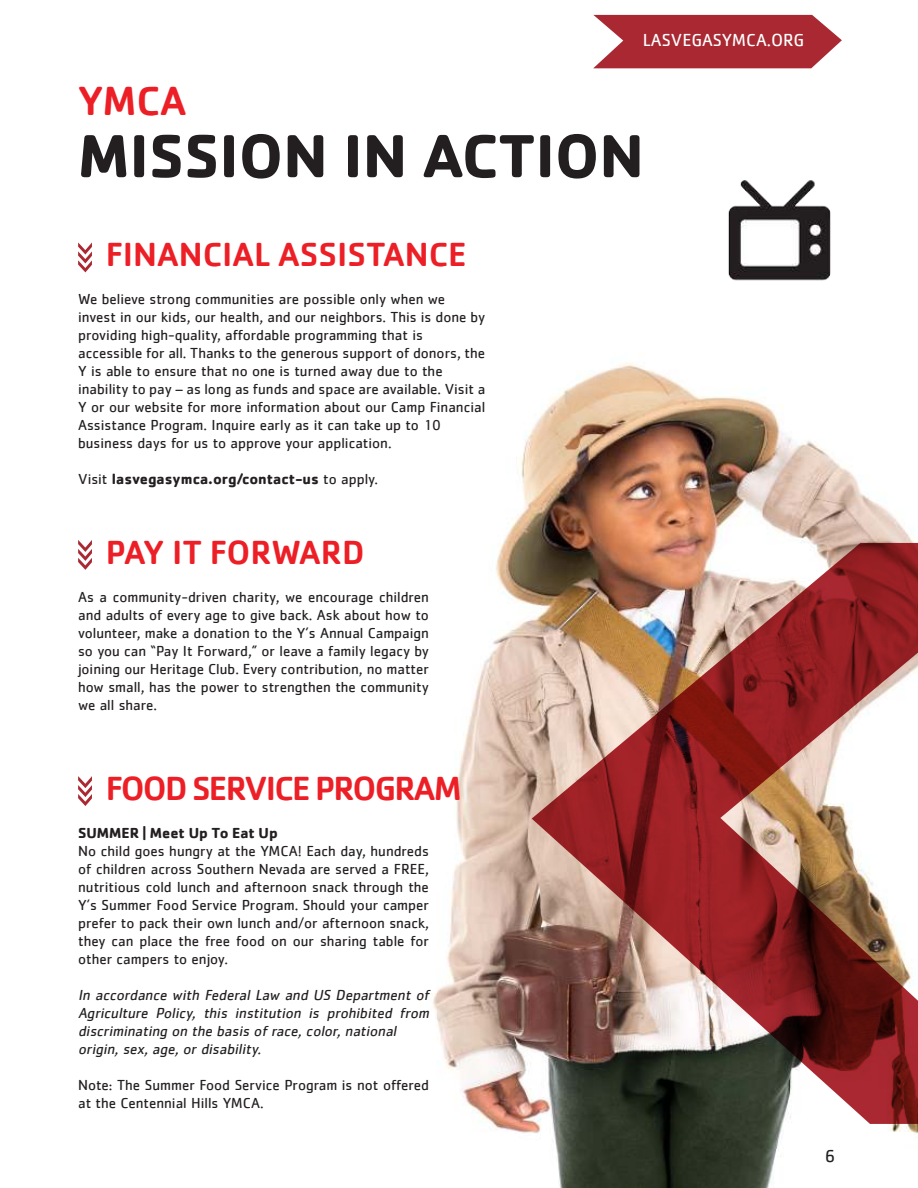
<style>
.page{position:relative;width:918px;height:1188px;background:#fff}
.page>*{position:absolute;margin:0;border:0;box-sizing:border-box;transform-origin:0 0}
.t1{font:700 63px "Cachet";color:#231f20}
.t2{font:500 42px "Cachet";color:#ed1f26}
.t3{font:500 34.5px "Cachet";letter-spacing:-.01em;color:#ed1f26}
.t4{font:500 34.5px "Cachet";letter-spacing:-.05em;color:#ed1f26}
.t5{font:18px "Cachet";color:#fff}
.t6{font:18px "Cachet";color:#231f20}
.t7{font:15px/18px "Cachet";color:#231f20}
.t8{font:italic 15px/18px "Cachet";color:#231f20}
.t9{font:700 15px "Cachet";color:#231f20}
.s1{font-weight:400}
</style>
<div class="page">
<img style="left:432px;top:363px;width:486px;height:825px">
<img style="left:728px;top:180px;width:103px;height:101px">
<svg style="left:593px;top:15px;width:249px;height:53px;background:#b3424a"></svg>
<svg style="left:78px;top:242px;width:14px;height:30px"></svg>
<svg style="left:78px;top:540px;width:14px;height:30px"></svg>
<svg style="left:78px;top:776px;width:14px;height:30px"></svg>
<img style="left:532px;top:543px;width:386px;height:581px">
<p class="t5" style="left:643px;top:31px;width:163px">LASVEGASYMCA.ORG</p>
<h2 class="t2" style="left:78px;top:81px;width:110px">YMCA</h2>
<h1 class="t1" style="left:78px;top:127px;width:568px">MISSION IN ACTION</h1>
<h3 class="t3" style="left:106px;top:239px;width:363px">FINANCIAL ASSISTANCE</h3>
<p class="t7" style="left:78px;top:291px;width:409px">We believe strong communities are possible only when we invest in our kids, our health, and our neighbors. This is done by providing high-quality, affordable programming that is accessible for all. Thanks to the generous support of donors, the Y is able to ensure that no one is turned away due to the inability to pay – as long as funds and space are available. Visit a Y or our website for more information about our Camp Financial Assistance Program. Inquire early as it can take up to 10 business days for us to approve your application.</p>
<p class="t9" style="left:78px;top:472px;width:302px"><span class="s1">Visit</span> lasvegasymca.org/contact-us <span class="s1">to apply.</span></p>
<h3 class="t3" style="left:106px;top:536px;width:260px">PAY IT FORWARD</h3>
<p class="t7" style="left:78px;top:588px;width:352px;text-align:justify">As a community-driven charity, we encourage children and adults of every age to give back. Ask about how to volunteer, make a donation to the Y’s Annual Campaign so you can “Pay It Forward,” or leave a family legacy by joining our Heritage Club. Every contribution, no matter how small, has the power to strengthen the community we all share.</p>
<h3 class="t4" style="left:106px;top:772px;width:358px">FOOD SERVICE PROGRAM</h3>
<p class="t9" style="left:78px;top:826px;width:201px">SUMMER | Meet Up To Eat Up</p>
<p class="t7" style="left:78px;top:842px;width:352px;text-align:justify">No child goes hungry at the YMCA! Each day, hundreds of children across Southern Nevada are served a FREE, nutritious cold lunch and afternoon snack through the Y’s Summer Food Service Program. Should your camper prefer to pack their own lunch and/or afternoon snack, they can place the free food on our sharing table for other campers to enjoy.</p>
<p class="t8" style="left:78px;top:986px;width:355px">In accordance with Federal Law and US Department of Agriculture Policy, this institution is prohibited from discriminating on the basis of race, color, national origin, sex, age, or disability.</p>
<p class="t7" style="left:78px;top:1076px;width:352px">Note: The Summer Food Service Program is not offered at the Centennial Hills YMCA.</p>
<p class="t6" style="left:825px;top:1148px;width:12px">6</p>
</div>
